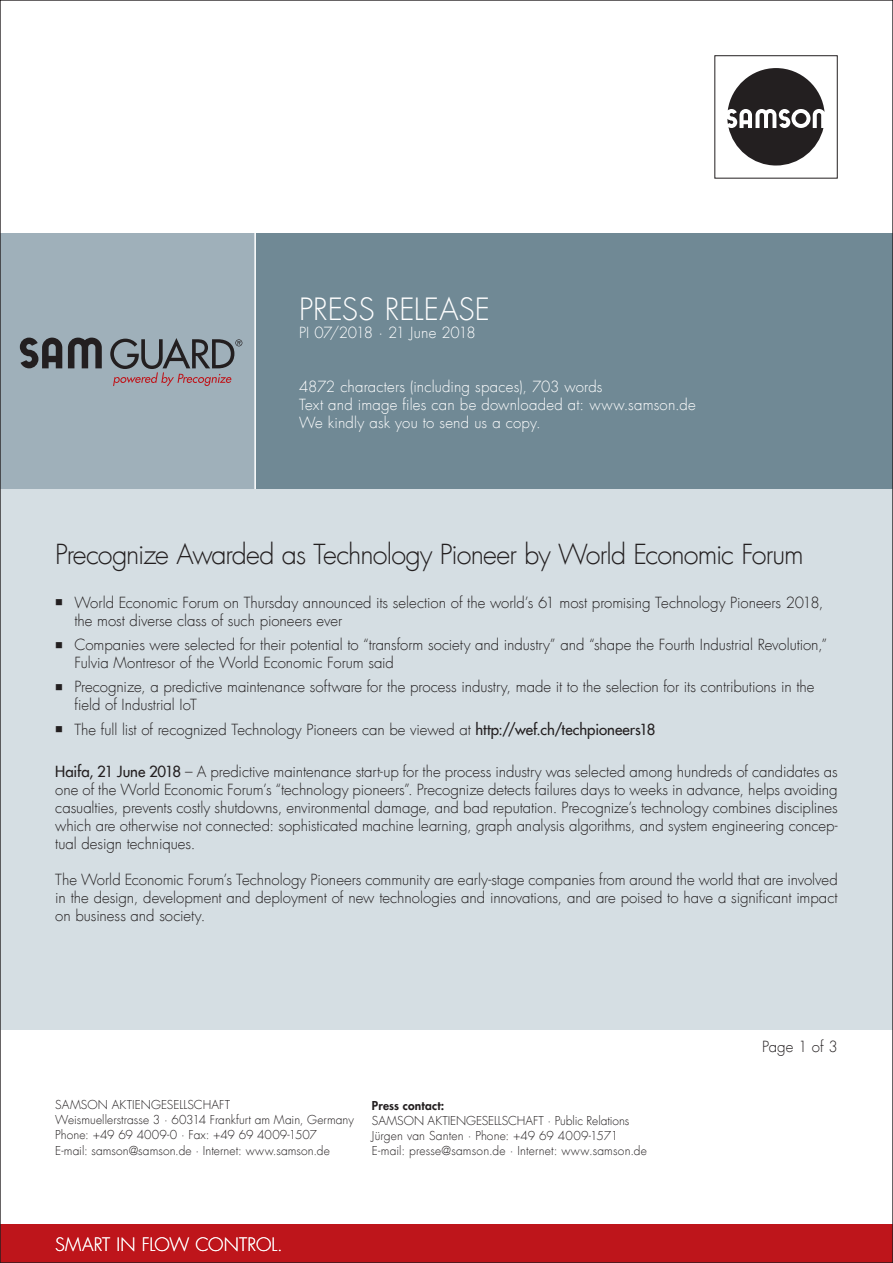
<style>
.page{position:relative;width:893px;height:1263px;background:#fff}
.page>*{position:absolute;margin:0;border:0;box-sizing:border-box;transform-origin:0 0}
.t1{font:300 30px "Futura Com";color:#fff}
.t2{font:300 27px "Futura Com";letter-spacing:-.035em;color:#231f20}
.t3{font:300 18px "Futura";letter-spacing:.005em;color:#fff}
.t4{font:300 15px/18px "Futura Com";color:#231f20}
.t5{font:300 15px/18px "Futura Com";letter-spacing:.01em;color:#fff}
.t6{font:300 15px "Futura Com";letter-spacing:-.02em;color:#fff}
.t7{font:300 12px/15px "Futura Com";letter-spacing:.005em;color:#231f20}
.t8{font:800 12px "Futura Com";letter-spacing:.015em;color:#231f20}
.s1{font-weight:500}
</style>
<div class="page">
<div style="left:714px;top:55px;width:124px;height:124px;border:1px solid #231f20"></div>
<svg style="left:727px;top:68px;width:97px;height:98px"></svg>
<div style="left:0;top:1225px;width:893px;height:38px;background:#be151b"></div>
<div style="left:0;top:234px;width:893px;height:795px;background:#d5dee3"></div>
<div style="left:249px;top:234px;width:644px;height:255px;background:#708995"></div>
<div style="left:0;top:234px;width:255px;height:255px;background:#9fb0ba"></div>
<hr style="left:254px;top:232px;width:2px;height:257px;background:#fff">
<svg style="left:68px;top:338px;width:34px;height:30px"></svg>
<svg style="left:20px;top:338px;width:42px;height:30px"></svg>
<svg style="left:110px;top:338px;width:132px;height:48px"></svg>
<h1 class="t1" style="left:299px;top:290px;width:193px">PRESS RELEASE</h1>
<p class="t6" style="left:299px;top:323px;width:178px">PI 07/2018 · 21 June 2018</p>
<p class="t5" style="left:299px;top:378px;width:398px">4872 characters (including spaces), 703 words<br>Text and image files can be downloaded at: www.samson.de<br>We kindly ask you to send us a copy.</p>
<h2 class="t2" style="left:55px;top:537px;width:750px">Precognize Awarded as Technology Pioneer by World Economic Forum</h2>
<p class="t4" style="left:74px;top:593px;width:751px">World Economic Forum on Thursday announced its selection of the world’s 61 most promising Technology Pioneers 2018, the most diverse class of such pioneers ever</p>
<p class="t4" style="left:74px;top:636px;width:754px">Companies were selected for their potential to “transform society and industry” and “shape the Fourth Industrial Revolution,”<br>Fulvia Montresor of the World Economic Forum said</p>
<p class="t4" style="left:74px;top:678px;width:742px">Precognize, a predictive maintenance software for the process industry, made it to the selection for its contributions in the field of Industrial IoT</p>
<p class="t4" style="left:74px;top:720px;width:582px">The full list of recognized Technology Pioneers can be viewed at <span class="s1">http://wef.ch/techpioneers18</span></p>
<p class="t4" style="left:55px;top:763px;width:784px;text-align:justify"><span class="s1">Haifa, 21 June 2018</span> – A predictive maintenance start-up for the process industry was selected among hundreds of candidates as one of the World Economic Forum’s “technology pioneers”. Precognize detects failures days to weeks in advance, helps avoiding casualties, prevents costly shutdowns, environmental damage, and bad reputation. Precognize’s technology combines disciplines which are otherwise not connected: sophisticated machine learning, graph analysis algorithms, and system engineering concep&shy;tual design techniques.</p>
<p class="t4" style="left:55px;top:871px;width:784px;text-align:justify">The World Economic Forum’s Technology Pioneers community are early-stage companies from around the world that are involved in the design, development and deployment of new technologies and innovations, and are poised to have a significant impact on business and society.</p>
<p class="t7" style="left:55px;top:1097px;width:300px">SAMSON AKTIENGESELLSCHAFT<br>Weismuellerstrasse 3 · 60314 Frankfurt am Main, Germany<br>Phone: +49 69 4009-0 · Fax: +49 69 4009-1507</p>
<p class="t7" style="left:55px;top:1144px;width:276px">E-mail: samson@samson.de · Internet: www.samson.de</p>
<p class="t8" style="left:372px;top:1096px;width:74px">Press contact:</p>
<p class="t7" style="left:372px;top:1113px;width:277px">SAMSON AKTIENGESELLSCHAFT · Public Relations<br>Jürgen van Santen · Phone: +49 69 4009-1571<br>E-mail: presse@samson.de · Internet: www.samson.de</p>
<p class="t3" style="left:55px;top:1233px;width:229px">SMART IN FLOW CONTROL.</p>
<p class="t4" style="left:762px;top:1038px;width:77px">Page 1 of 3</p>
</div>
